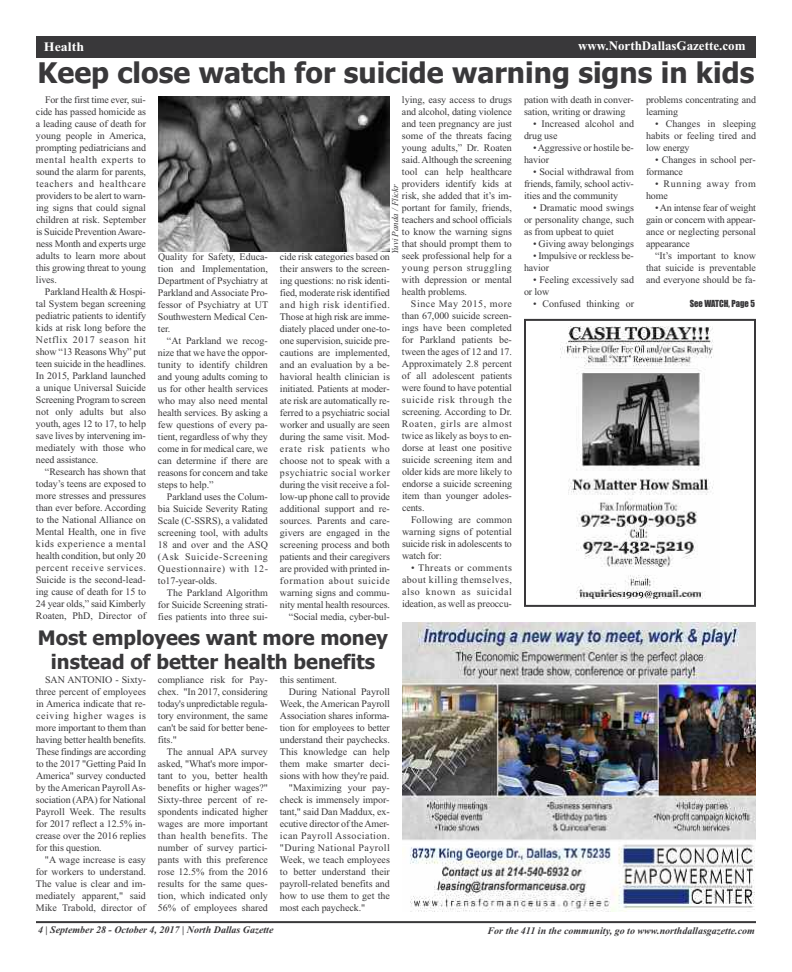
<style>
.page{position:relative;width:792px;height:972px;background:#fff}
.page>*{position:absolute;margin:0;border:0;box-sizing:border-box;transform-origin:0 0}
.t1{font:700 28.5px "Tahoma";color:#39383a}
.t2{font:700 20px/24px "Tahoma";color:#39383a;text-align:center}
.t3{font:700 13px "Times New Roman";color:#fff}
.t4{font:700 13px "Times New Roman";color:#fff;scale:1.07 1}
.t5{font:10px/12px "Times New Roman";letter-spacing:-.01em;color:#39383a;text-align:justify}
.t6{font:italic 700 10px "Times New Roman";color:#39383a}
.t7{font:10px "Times New Roman";letter-spacing:.045em;color:#39383a}
.t8{font:10px/12px "Times New Roman";letter-spacing:.06em;color:#39383a}
.t9{font:italic 9px "Times New Roman";color:#39383a}
.t10{font:9px "Impact";color:#39383a;scale:.95 1}
.s1{font-size:9.7px}
</style>
<div class="page">
<div style="left:36px;top:36px;width:720px;height:22px;background:#39383a"></div>
<hr style="left:36px;top:921px;width:720px;height:2px;background:#39383a">
<img style="left:402px;top:623px;width:354px;height:288px">
<img style="left:561px;top:326px;width:153px;height:273px">
<div style="left:524px;top:319px;width:232px;height:288px;border:2px solid #39383a"></div>
<img style="left:158px;top:96px;width:232px;height:155px">
<h3 class="t4" style="left:44px;top:39px;width:39px">Health</h3>
<h3 class="t3" style="left:578px;top:37px;width:169px">www.NorthDallasGazette.com</h3>
<h1 class="t1" style="left:38px;top:57px;width:718px">Keep close watch for suicide warning signs in kids</h1>
<p class="t5" style="left:36px;top:93px;width:112px;text-indent:9px">For the first time ever, sui&shy;cide has passed homicide as a leading cause of death for young people in America, prompting pediatricians and mental health experts to sound the alarm for parents, teachers and healthcare providers to be alert to warn&shy;ing signs that could signal children at risk. September is Suicide PreventionAware&shy;ness Month and experts urge adults to learn more about this growing threat to young lives.</p>
<p class="t5" style="left:36px;top:285px;width:112px;text-indent:9px">Parkland Health &amp; Hospi&shy;tal System began screening pediatric patients to identify kids at risk long before the Netflix 2017 season hit show “13 Reasons Why” put teen suicide in the headlines.<br>In 2015, Parkland launched a unique Universal Suicide Screening Program to screen not only adults but also youth, ages 12 to 17, to help save lives by intervening im&shy;mediately with those who need assistance.</p>
<p class="t5" style="left:36px;top:465px;width:112px;text-indent:9px">“Research has shown that today’s teens are exposed to more stresses and pressures than ever before. According to the National Alliance on Mental Health, one in five kids experience a mental health condition, but only 20 percent receive services.<br>Suicide is the second-lead&shy;ing cause of death for 15 to 24 year olds,” said Kimberly Roaten, PhD, Director of</p>
<p class="t5" style="left:158px;top:251px;width:112px">Quality for Safety, Educa&shy;tion and Implementation, Department of Psychiatry at Parkland and Associate Pro&shy;fessor of Psychiatry at UT Southwestern Medical Cen&shy;ter.</p>
<p class="t5" style="left:158px;top:335px;width:112px;text-indent:9px">“At Parkland we recog&shy;nize that we have the oppor&shy;tunity to identify children and young adults coming to us for other health services who may also need mental health services. By asking a few questions of every pa&shy;tient, regardless of why they come in for medical care, we can determine if there are reasons for concern and take steps to help.”</p>
<p class="t5" style="left:158px;top:491px;width:112px;text-indent:9px">Parkland uses the Colum&shy;bia Suicide Severity Rating Scale (C-SSRS), a validated screening tool, with adults 18 and over and the ASQ (Ask Suicide-Screening Questionnaire) with 12- to17-year-olds.</p>
<p class="t5" style="left:158px;top:587px;width:112px;text-indent:9px">The Parkland Algorithm for Suicide Screening strati&shy;fies patients into three sui-</p>
<p class="t5" style="left:402px;top:93px;width:112px">lying, easy access to drugs and alcohol, dating violence and teen pregnancy are just some of the threats facing young adults,” Dr. Roaten said.Although the screening tool can help healthcare providers identify kids at risk, she added that it’s im&shy;portant for family, friends, teachers and school officials to know the warning signs that should prompt them to seek professional help for a young person struggling with depression or mental health problems.</p>
<p class="t5" style="left:402px;top:297px;width:112px;text-indent:9px">Since May 2015, more than 67,000 suicide screen&shy;ings have been completed for Parkland patients be&shy;tween the ages of 12 and 17.<br>Approximately 2.8 percent of all adolescent patients were found to have potential suicide risk through the screening. According to Dr.<br>Roaten, girls are almost twice as likely as boys to en&shy;dorse at least one positive suicide screening item and older kids are more likely to endorse a suicide screening item than younger adoles&shy;cents.</p>
<p class="t5" style="left:402px;top:513px;width:112px;text-indent:9px">Following are common warning signs of potential suicide risk in adolescents to watch for:</p>
<p class="t5" style="left:402px;top:561px;width:112px;text-indent:9px">• Threats or comments about killing themselves, also known as suicidal ideation, as well as preoccu-</p>
<p class="t9" style="left:390px;top:254px;width:72px;rotate:-90deg">Yuvi Panda / Flickr</p>
<p class="t5" style="left:280px;top:251px;width:112px;text-align:right">cide risk categories based on their answers to the screen&shy;ing questions: no risk identi&shy;fied, moderate risk identified and high risk identified.<br>Those at high risk are imme&shy;diately placed under one-to&shy;one supervision, suicide pre&shy;cautions are implemented, and an evaluation by a be&shy;havioral health clinician is initiated. Patients at moder&shy;ate risk are automatically re&shy;ferred to a psychiatric social worker and usually are seen during the same visit. Mod&shy;erate risk patients who choose not to speak with a psychiatric social worker during the visit receive a fol&shy;low-up phone call to provide additional support and re&shy;sources. Parents and care&shy;givers are engaged in the screening process and both patients and their caregivers are provided with printed in&shy;formation about suicide warning signs and commu&shy;nity mental health resources. “Social media, cyber-bul-</p>
<h2 class="t2" style="left:38px;top:626px;width:352px">Most employees want more money instead of better health benefits</h2>
<p class="t5" style="left:36px;top:674px;width:112px;text-indent:9px">SAN ANTONIO - Sixty&shy;three percent of employees in America indicate that re&shy;ceiving higher wages is more important to them than having better health benefits.<br>These findings are according to the 2017 "Getting Paid In America" survey conducted by theAmerican PayrollAs&shy;sociation (APA) for National Payroll Week. The results for 2017 reflect a 12.5% in&shy;crease over the 2016 replies for this question.</p>
<p class="t5" style="left:36px;top:854px;width:112px;text-indent:9px">"A wage increase is easy for workers to understand.<br>The value is clear and im&shy;mediately apparent," said Mike Trabold, director of</p>
<p class="t5" style="left:158px;top:674px;width:112px">compliance risk for Pay&shy;chex. "In 2017, considering today's unpredictable regula&shy;tory environment, the same can't be said for better bene&shy;fits."</p>
<p class="t5" style="left:158px;top:746px;width:112px;text-indent:9px">The annual APA survey asked, "What's more impor&shy;tant to you, better health benefits or higher wages?" Sixty-three percent of re&shy;spondents indicated higher wages are more important than health benefits. The number of survey partici&shy;pants with this preference rose 12.5% from the 2016 results for the same ques&shy;tion, which indicated only 56% of employees shared</p>
<p class="t5" style="left:280px;top:674px;width:58px">this sentiment.</p>
<p class="t5" style="left:289px;top:686px;width:103px">During National Payroll</p>
<p class="t5" style="left:280px;top:698px;width:112px">Week, the American Payroll</p>
<p class="t5" style="left:280px;top:710px;width:111px">Association shares informa-</p>
<p class="t5" style="left:280px;top:722px;width:111px">tion for employees to better</p>
<p class="t5" style="left:280px;top:734px;width:111px">understand their paychecks.</p>
<p class="t5" style="left:280px;top:746px;width:111px">This knowledge can help</p>
<p class="t5" style="left:280px;top:758px;width:111px">them make smarter deci-</p>
<p class="t5" style="left:280px;top:770px;width:111px">sions with how they're paid.</p>
<p class="t5" style="left:289px;top:782px;width:102px">"Maximizing your pay-</p>
<p class="t5" style="left:280px;top:794px;width:111px">check is immensely impor-</p>
<p class="t5" style="left:280px;top:806px;width:111px">tant," said Dan Maddux, ex-</p>
<p class="t5" style="left:280px;top:818px;width:111px">ecutive director of theAmer-</p>
<p class="t7" style="left:280px;top:830px;width:111px">ican Payroll Association.</p>
<p class="t7" style="left:280px;top:842px;width:112px">"During National Payroll</p>
<p class="t5" style="left:280px;top:854px;width:111px">Week, we teach employees</p>
<p class="t5" style="left:280px;top:866px;width:111px">to better understand their</p>
<p class="t5" style="left:280px;top:878px;width:111px">payroll-related benefits and</p>
<p class="t5" style="left:280px;top:890px;width:112px">how to use them to get the</p>
<p class="t5" style="left:280px;top:902px;width:87px">most each paycheck."</p>
<p class="t5" style="left:524px;top:93px;width:111px">pation with death in conver&shy;sation, writing or drawing</p>
<p class="t5" style="left:524px;top:117px;width:111px;text-indent:9px">• Increased alcohol and drug use</p>
<p class="t5" style="left:524px;top:141px;width:111px;text-indent:9px">•Aggressive or hostile be&shy;havior</p>
<p class="t5" style="left:524px;top:165px;width:112px;text-indent:9px">• Social withdrawal from friends, family, school activ&shy;ities and the community</p>
<p class="t5" style="left:524px;top:201px;width:112px;text-indent:9px">• Dramatic mood swings or personality change, such as from upbeat to quiet</p>
<p class="t5" style="left:533px;top:237px;width:102px">• Giving away belongings</p>
<p class="t5" style="left:524px;top:249px;width:111px;text-indent:9px">• Impulsive or reckless be&shy;havior</p>
<p class="t5" style="left:524px;top:273px;width:111px;text-indent:9px">• Feeling excessively sad or low</p>
<p class="t5" style="left:533px;top:297px;width:103px">• Confused thinking or</p>
<p class="t5" style="left:646px;top:93px;width:111px">problems concentrating and learning</p>
<p class="t5" style="left:646px;top:117px;width:112px;text-indent:9px">• Changes in sleeping habits or feeling tired and low energy</p>
<p class="t5" style="left:646px;top:153px;width:111px;text-indent:9px">• Changes in school per&shy;formance</p>
<p class="t8" style="left:646px;top:177px;width:112px;text-indent:9px">• Running away from home</p>
<p class="t5" style="left:646px;top:201px;width:112px;text-indent:9px">•An intense fear of weight gain or concern with appear&shy;ance or neglecting personal appearance</p>
<p class="t5" style="left:646px;top:249px;width:112px;text-indent:9px">“It’s important to know that suicide is preventable and everyone should be fa-</p>
<p class="t10" style="left:690px;top:299px;width:70px">See WATCH, Page 5</p>
<p class="t6" style="left:38px;top:923px;width:237px"><span class="s1">4 |</span> September 28 - October 4, 2017 | North Dallas Gazette</p>
<p class="t6" style="left:488px;top:925px;width:269px">For the 411 in the community, go to www.northdallasgazette.com</p>
</div>
